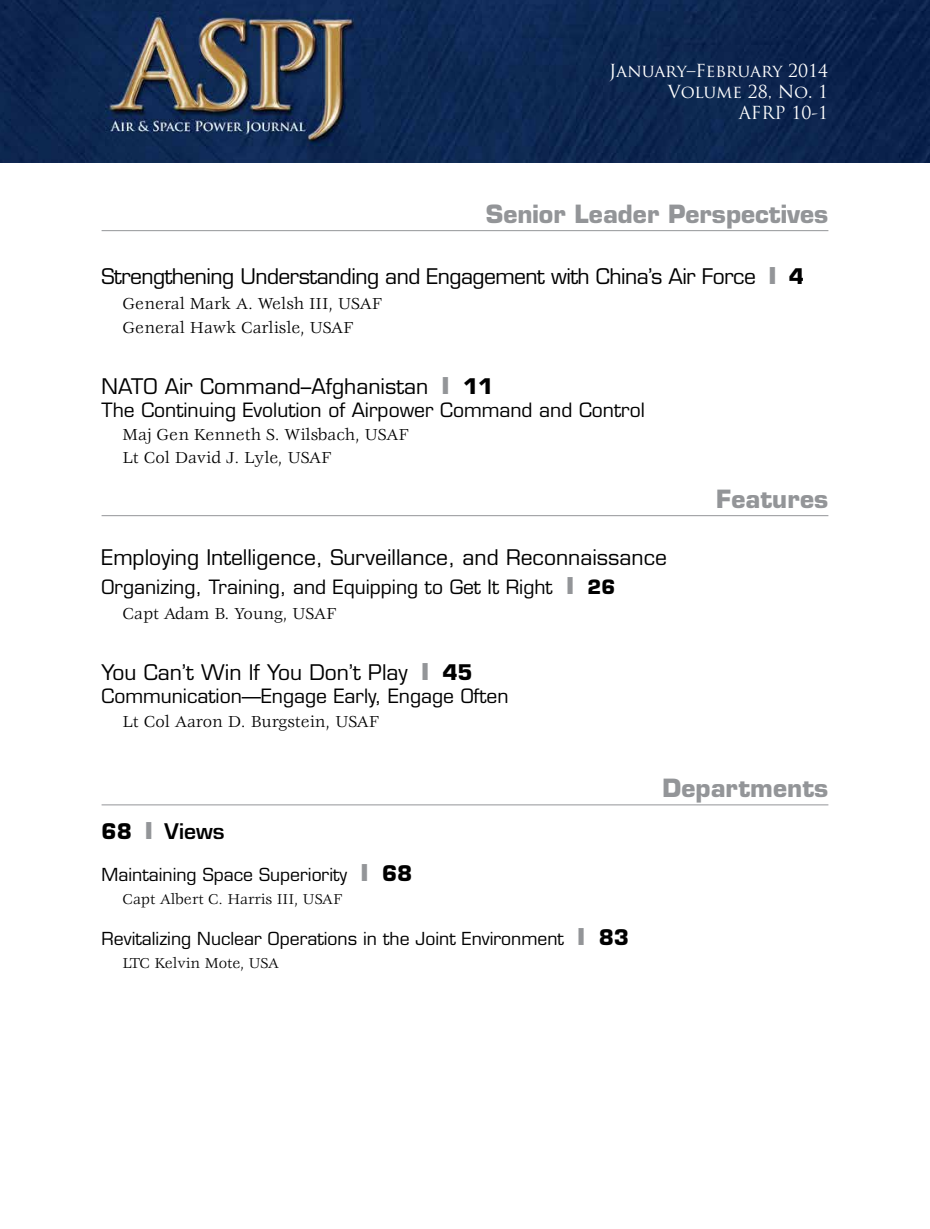
<style>
.page{position:relative;width:930px;height:1229px;background:#fff}
.page>*{position:absolute;margin:0;border:0;box-sizing:border-box;transform-origin:0 0}
.t1{font:700 24.5px "Eurostile LT Std";color:#939598}
.t2{font:21px "Eurostile LT Std";color:#000}
.t3{font:21px "Eurostile LT Std";letter-spacing:-.025em;color:#000}
.t4{font:600 21px "Eurostile LT Std";color:#000}
.t5{font:19.25px "Eurostile LT Std";color:#000}
.t6{font:17.5px/24.5px "Veljovic Std";color:#000}
.t7{font:17.5px "Eurostile LT Std";color:#000}
.t8{font:17.5px/21px "Trajan Pro";color:#fff;text-align:right}
.t9{font:15.75px "Veljovic Std";color:#000}
.s1{color:#939598}
.s2{font-weight:700}
.s3{font-weight:700;font-size:21px}
</style>
<div class="page">
<img style="left:0;top:0;width:929px;height:162px">
<hr style="left:102px;top:230px;width:726px;height:1px;background:#939598">
<hr style="left:102px;top:515px;width:726px;height:1px;background:#939598">
<hr style="left:102px;top:804px;width:726px;height:1px;background:#939598">
<p class="t8" style="left:609px;top:60px;width:221px">January–February 2014<br>Volume 28, No. 1<br>AFRP 10-1</p>
<p class="t1" style="left:485px;top:199px;width:344px">Senior Leader Perspectives</p>
<p class="t3" style="left:102px;top:264px;width:703px">Strengthening Understanding and Engagement with China’s Air Force <span class="s1">❙</span> <span class="s2">4</span></p>
<p class="t6" style="left:122px;top:292px;width:261px">General Mark A. Welsh III, USAF<br>General Hawk Carlisle, USAF</p>
<p class="t2" style="left:102px;top:374px;width:393px">NATO Air Command–Afghanistan <span class="s1">❙</span> <span class="s2">11</span></p>
<p class="t5" style="left:102px;top:398px;width:544px">The Continuing Evolution of Airpower Command and Control</p>
<p class="t6" style="left:122px;top:424px;width:287px;line-height:22.8px">Maj Gen Kenneth S. Wilsbach, USAF<br>Lt Col David J. Lyle, USAF</p>
<p class="t2" style="left:102px;top:544px;width:567px">Employing Intelligence, Surveillance, and Reconnaissance</p>
<p class="t5" style="left:102px;top:575px;width:515px">Organizing, Training, and Equipping to Get It Right <span class="s1">❙</span> <span class="s2">26</span></p>
<p class="t6" style="left:122px;top:602px;width:215px">Capt Adam B. Young, USAF</p>
<p class="t2" style="left:102px;top:659px;width:372px">You Can’t Win If You Don’t Play <span class="s1">❙</span> <span class="s2">45</span></p>
<p class="t5" style="left:102px;top:684px;width:408px">Communication—Engage Early, Engage Often</p>
<p class="t6" style="left:122px;top:710px;width:258px">Lt Col Aaron D. Burgstein, USAF</p>
<p class="t1" style="left:716px;top:484px;width:114px">Features</p>
<p class="t4" style="left:102px;top:818px;width:125px"><span class="s2">68</span> <span class="s1">❙</span> Views</p>
<p class="t7" style="left:102px;top:864px;width:312px">Maintaining Space Superiority <span class="s1">❙</span> <span class="s3">68</span></p>
<p class="t9" style="left:122px;top:890px;width:221px">Capt Albert C. Harris III, USAF</p>
<p class="t7" style="left:102px;top:928px;width:529px">Revitalizing Nuclear Operations in the Joint Environment <span class="s1">❙</span> <span class="s3">83</span></p>
<p class="t9" style="left:122px;top:954px;width:158px">LTC Kelvin Mote, USA</p>
<p class="t1" style="left:662px;top:773px;width:167px">Departments</p>
</div>
